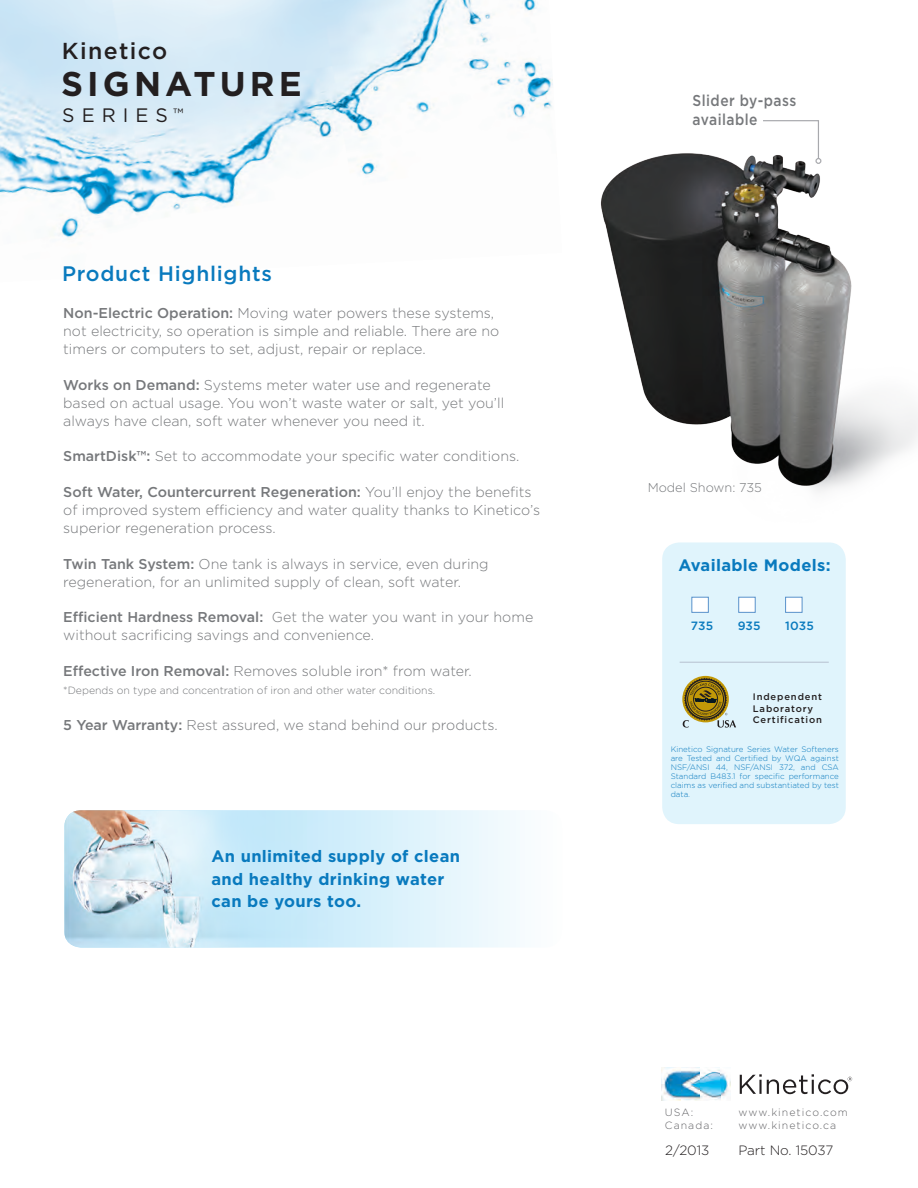
<style>
.page{position:relative;width:918px;height:1188px;background:#fff}
.page>*{position:absolute;margin:0;border:0;box-sizing:border-box;transform-origin:0 0}
.t1{font:700 34.35px "Gotham";letter-spacing:.12em;color:#231f20}
.t2{font:500 23.1px "Gotham";letter-spacing:.06em;color:#231f20}
.t3{font:500 21px "Gotham";letter-spacing:.035em;color:#097abe}
.t4{font:19.5px "Gotham";letter-spacing:.36em;color:#231f20}
.t5{font:700 16.5px/22.5px "Gotham";letter-spacing:.02em;color:#097abe}
.t6{font:500 15.75px/18.9px "Gotham";letter-spacing:.035em;color:#76787b;scale:.88 1}
.t7{font:300 14.25px/18px "Gotham";color:#76787b}
.Paragraph_Style_1{font:300 13.5px "Gotham";letter-spacing:-.01em;color:#231f20}
.t8{font:300 12.75px "Gotham";color:#76787b}
.t9{font:500 12px "Gotham";letter-spacing:.015em;color:#097abe}
.t10{font:300 10.5px "Gotham";color:#76787b}
.Paragraph_Style_1-2{font:300 10.5px "Gotham";letter-spacing:.1em;color:#636366}
.t11{font:500 9.45px "Gotham";letter-spacing:.09em;color:#231f20}
.t12{font:300 7.95px/9px "Gotham";color:#097abe;text-align:justify}
.s1{font-weight:500}
</style>
<div class="page">
<img style="left:0;top:0;width:553px;height:240px">
<div style="left:662px;top:542px;width:184px;height:282px;background:#e0f4fc;border-radius:17px"></div>
<svg style="left:333px;top:810px;width:187px;height:138px"></svg>
<img style="left:64px;top:810px;width:269px;height:138px">
<img style="left:518px;top:111px;width:400px;height:381px">
<svg style="left:762px;top:119px;width:59px;height:45px"></svg>
<svg style="left:683px;top:678px;width:53px;height:50px"></svg>
<hr style="left:680px;top:662px;width:149px;height:1px;background:#b6c0cf">
<div style="left:692px;top:597px;width:17px;height:16px;background:#fff;border:1px solid #5992cb"></div>
<div style="left:738px;top:597px;width:17px;height:16px;background:#fff;border:1px solid #5992cb"></div>
<div style="left:785px;top:597px;width:17px;height:16px;background:#fff;border:1px solid #5992cb"></div>
<img style="left:662px;top:1068px;width:68px;height:33px">
<svg style="left:740px;top:1074px;width:112px;height:20px"></svg>
<p class="t2" style="left:62px;top:38px;width:107px">Kinetico</p>
<p class="t1" style="left:61px;top:64px;width:242px">SIGNATURE</p>
<p class="t4" style="left:62px;top:105px;width:123px">SERIES<sup>™</sup></p>
<p class="t3" style="left:62px;top:261px;width:211px">Product Highlights</p>
<p class="t7" style="left:63px;top:304px;width:438px"><span class="s1">Non-Electric Operation:</span> Moving water powers these systems, not electricity, so operation is simple and reliable. There are no timers or computers to set, adjust, repair or replace.</p>
<p class="t7" style="left:63px;top:376px;width:443px"><span class="s1">Works on Demand:</span> Systems meter water use and regenerate based on actual usage. You won’t waste water or salt, yet you’ll always have clean, soft water whenever you need it.</p>
<p class="t7" style="left:63px;top:447px;width:458px"><span class="s1">SmartDisk™:</span> Set to accommodate your specific water conditions.</p>
<p class="t7" style="left:63px;top:483px;width:478px"><span class="s1">Soft Water, Countercurrent Regeneration:</span> You’ll enjoy the benefits of improved system efficiency and water quality thanks to Kinetico’s superior regeneration process.</p>
<p class="t7" style="left:63px;top:554px;width:427px"><span class="s1">Twin Tank System:</span> One tank is always in service, even during regeneration, for an unlimited supply of clean, soft water.</p>
<p class="t7" style="left:63px;top:608px;width:472px"><span class="s1">Efficient Hardness Removal:</span> Get the water you want in your home without sacrificing savings and convenience.</p>
<p class="t7" style="left:63px;top:662px;width:410px"><span class="s1">Effective Iron Removal:</span> Removes soluble iron* from water.</p>
<p class="t10" style="left:63px;top:684px;width:374px">*Depends on type and concentration of iron and other water conditions.</p>
<p class="t7" style="left:63px;top:715px;width:436px"><span class="s1">5 Year Warranty:</span> Rest assured, we stand behind our products.</p>
<p class="t5" style="left:211px;top:845px;width:250px">An unlimited supply of clean and healthy drinking water</p>
<p class="t5" style="left:211px;top:890px;width:151px">can be yours too.</p>
<p class="t6" style="left:692px;top:91px;width:120px">Slider by-pass available</p>
<p class="t8" style="left:648px;top:480px;width:116px">Model Shown: 735</p>
<p class="t5" style="left:679px;top:554px;width:154px">Available Models:</p>
<p class="t9" style="left:691px;top:619px;width:24px">735</p>
<p class="t9" style="left:738px;top:619px;width:24px">935</p>
<p class="t9" style="left:785px;top:619px;width:30px">1035</p>
<p class="t11" style="left:753px;top:692px;width:71px">Independent</p>
<p class="t11" style="left:753px;top:703px;width:62px">Laboratory</p>
<p class="t11" style="left:753px;top:714px;width:71px">Certification</p>
<p class="t12" style="left:671px;top:745px;width:170px">Kinetico Signature Series Water Softeners are Tested and Certified by WQA against NSF/ANSI 44, NSF/ANSI 372, and CSA Standard B483.1 for specific performance claims as verified and substantiated by test data.</p>
<p class="Paragraph_Style_1-2" style="left:665px;top:1106px;width:30px">USA:</p>
<p class="Paragraph_Style_1-2" style="left:739px;top:1106px;width:111px">www.kinetico.com</p>
<p class="Paragraph_Style_1-2" style="left:665px;top:1120px;width:50px">Canada:</p>
<p class="Paragraph_Style_1-2" style="left:739px;top:1120px;width:99px">www.kinetico.ca</p>
<p class="Paragraph_Style_1" style="left:665px;top:1142px;width:46px">2/2013</p>
<p class="Paragraph_Style_1" style="left:739px;top:1142px;width:96px">Part No. 15037</p>
</div>
